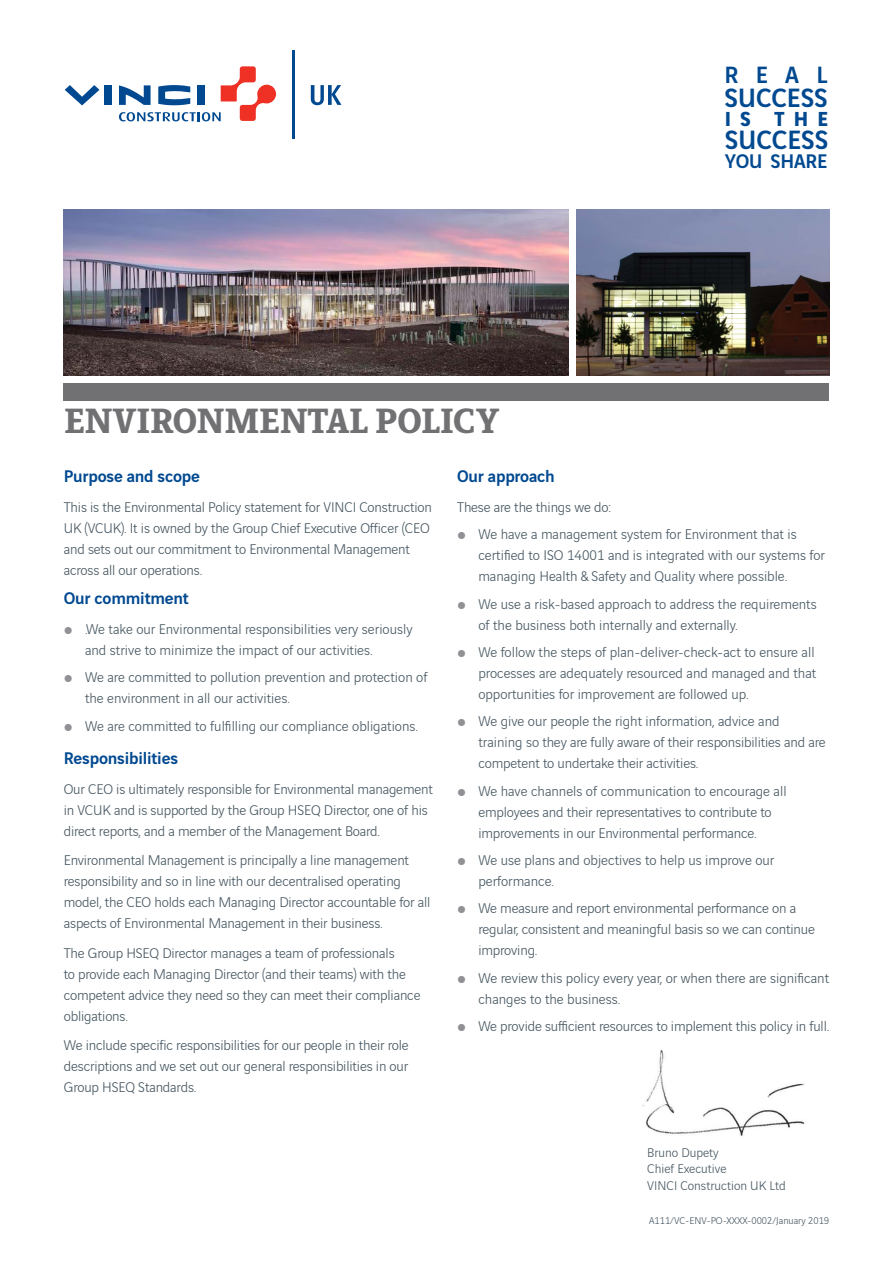
<style>
.page{position:relative;width:893px;height:1263px;background:#fff}
.page>*{position:absolute;margin:0;border:0;box-sizing:border-box;transform-origin:0 0}
.t1{font:700 37.5px "Vinci Serif";letter-spacing:-.01em;color:#717073}
.t2{font:500 28.35px "Vinci Sans";color:#004990}
.t3{font:500 25.2px "Vinci Sans";color:#004990}
.t4{font:700 21.75px "Vinci Sans";color:#004990}
.t5{font:500 21px "Vinci Sans";letter-spacing:-.01em;color:#004990}
.t6{font:500 18px "Vinci Sans";letter-spacing:-.01em;color:#004990}
.t7{font:300 15px/21px "Vinci Sans";letter-spacing:-.01em;color:#455560}
.t8{font:300 13.5px/16.2px "Vinci Sans";color:#455560}
.t9{font:300 10.5px "Vinci Sans";color:#455560}
.s1{font-weight:400;color:#919195}
</style>
<div class="page">
<div style="left:64px;top:383px;width:765px;height:17px;background:#717073"></div>
<img style="left:577px;top:210px;width:252px;height:165px">
<img style="left:64px;top:210px;width:504px;height:165px">
<img style="left:642px;top:1050px;width:163px;height:86px">
<div style="left:104px;top:85px;width:7px;height:20px;background:#004990"></div>
<svg style="left:65px;top:85px;width:34px;height:20px"></svg>
<svg style="left:119px;top:66px;width:157px;height:55px"></svg>
<hr style="left:292px;top:50px;width:3px;height:89px;background:#004990">
<svg style="left:311px;top:85px;width:30px;height:20px"></svg>
<h3 class="t3" style="left:724px;top:55px;width:105px">R E A L</h3>
<h2 class="t2" style="left:724px;top:76px;width:105px">SUCCESS</h2>
<h1 class="t1" style="left:64px;top:393px;width:437px">ENVIRONMENTAL POLICY</h1>
<h3 class="t4" style="left:725px;top:101px;width:28px">I S</h3>
<h3 class="t4" style="left:774px;top:101px;width:55px">T H E</h3>
<h2 class="t2" style="left:725px;top:118px;width:105px">SUCCESS</h2>
<h3 class="t5" style="left:725px;top:145px;width:104px">YOU SHARE</h3>
<p class="t6" style="left:64px;top:462px;width:138px">Purpose and scope</p>
<p class="t7" style="left:64px;top:495px;width:370px">This is the Environmental Policy statement for VINCI Construction UK (VCUK). It is owned by the Group Chief Executive Officer (CEO and sets out our commitment to Environmental Management across all our operations.</p>
<p class="t6" style="left:64px;top:584px;width:127px">Our commitment</p>
<p class="t7" style="left:85px;top:617px;width:329px;text-indent:-21px"><span class="s1">ˇ</span> .We take our Environmental responsibilities very seriously and strive to minimize the impact of our activities.</p>
<p class="t7" style="left:85px;top:665px;width:344px;text-indent:-21px"><span class="s1">ˇ</span> We are committed to pollution prevention and protection of the environment in all our activities.</p>
<p class="t7" style="left:64px;top:714px;width:356px"><span class="s1">ˇ</span> We are committed to fulfilling our compliance obligations.</p>
<p class="t6" style="left:64px;top:744px;width:116px">Responsibilities</p>
<p class="t7" style="left:64px;top:777px;width:371px">Our CEO is ultimately responsible for Environmental management in VCUK and is supported by the Group HSEQ Director, one of his direct reports, and a member of the Management Board.</p>
<p class="t7" style="left:64px;top:849px;width:368px">Environmental Management is principally a line management responsibility and so in line with our decentralised operating model, the CEO holds each Managing Director accountable for all aspects of Environmental Management in their business.</p>
<p class="t7" style="left:64px;top:941px;width:358px">The Group HSEQ Director manages a team of professionals<br>to provide each Managing Director (and their teams) with the competent advice they need so they can meet their compliance obligations.</p>
<p class="t7" style="left:64px;top:1034px;width:346px;text-align:justify">We include specific responsibilities for our people in their role descriptions and we set out our general responsibilities in our Group HSEQ Standards.</p>
<p class="t6" style="left:457px;top:462px;width:99px">Our approach</p>
<p class="t7" style="left:457px;top:492px;width:341px;line-height:27.3px">These are the things we do:<br><span class="s1">ˇ</span> We have a management system for Environment that is</p>
<p class="t7" style="left:478px;top:543px;width:348px">certified to ISO 14001 and is integrated with our systems for managing Health &amp; Safety and Quality where possible.</p>
<p class="t7" style="left:478px;top:592px;width:340px;text-indent:-21px"><span class="s1">ˇ</span> We use a risk-based approach to address the requirements of the business both internally and externally.</p>
<p class="t7" style="left:478px;top:640px;width:340px;text-indent:-21px"><span class="s1">ˇ</span> We follow the steps of plan-deliver-check-act to ensure all processes are adequately resourced and managed and that opportunities for improvement are followed up.</p>
<p class="t7" style="left:478px;top:710px;width:349px;text-indent:-21px"><span class="s1">ˇ</span> We give our people the right information, advice and training so they are fully aware of their responsibilities and are competent to undertake their activities.</p>
<p class="t7" style="left:457px;top:779px;width:331px;text-align:center"><span class="s1">ˇ</span> We have channels of communication to encourage all employees and their representatives to contribute to improvements in our Environmental performance.</p>
<p class="t7" style="left:478px;top:848px;width:298px;text-indent:-21px"><span class="s1">ˇ</span> We use plans and objectives to help us improve our performance.</p>
<p class="t7" style="left:478px;top:897px;width:338px;text-indent:-21px"><span class="s1">ˇ</span> We measure and report environmental performance on a regular, consistent and meaningful basis so we can continue improving.</p>
<p class="t7" style="left:478px;top:966px;width:352px;text-indent:-21px"><span class="s1">ˇ</span> We review this policy every year, or when there are significant changes to the business.</p>
<p class="t7" style="left:457px;top:1014px;width:374px"><span class="s1">ˇ</span> We provide sufficient resources to implement this policy in full.</p>
<p class="t8" style="left:647px;top:1143px;width:140px">Bruno Dupety<br>Chief Executive<br>VINCI Construction UK Ltd</p>
<p class="t9" style="left:649px;top:1213px;width:182px">A111/VC-ENV-PO-XXXX-0002/January 2019</p>
</div>
